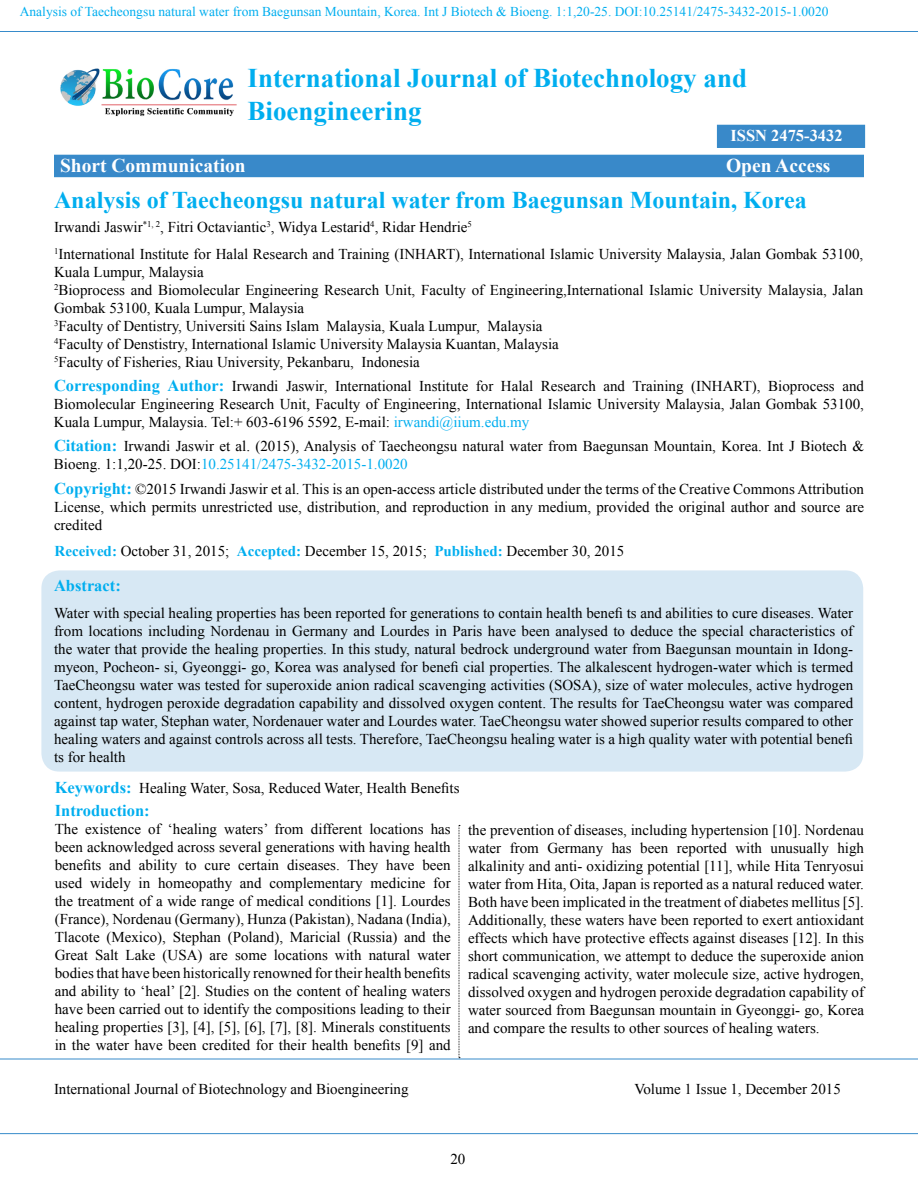
<style>
.page{position:relative;width:918px;height:1188px;background:#fff}
.page>*{position:absolute;margin:0;border:0;box-sizing:border-box;transform-origin:0 0}
.t1{font:700 27px/32.4px "Times New Roman";color:#00aeef}
.t2{font:700 24px "Times New Roman";color:#00aeef}
.t3{font:700 19.5px "Times New Roman";color:#fff}
.t4{font:700 16.5px "Times New Roman";color:#00aeef}
.t5{font:700 16.5px "Times New Roman";color:#fff}
.t6{font:15px/18px "Times New Roman";color:#000;text-align:justify}
.t7{font:13.5px "Times New Roman";color:#00aeef}
.s1{font-weight:700;font-size:16.5px;color:#00aeef}
.s2{color:#00aeef}
.s3{font-weight:700;color:#00aeef}
</style>
<div class="page">
<hr style="left:0;top:31px;width:918px;height:1px;background:#378bca">
<hr style="left:0;top:1059px;width:918px;height:1px;background:#378bca">
<hr style="left:0;top:1133px;width:918px;height:1px;background:#378bca">
<div style="left:54px;top:155px;width:810px;height:22px;background:#3989c9"></div>
<div style="left:41px;top:570px;width:822px;height:202px;background:#d7e8f4;border-radius:18px"></div>
<svg style="left:459px;top:825px;width:1px;height:233px"></svg>
<div style="left:717px;top:125px;width:148px;height:23px;background:#3989c9"></div>
<img style="left:60px;top:68px;width:177px;height:48px">
<p class="t7" style="left:20px;top:3px;width:810px">Analysis of Taecheongsu natural water from Baegunsan Mountain, Korea. Int J Biotech &amp; Bioeng. 1:1,20-25. DOI:10.25141/2475-3432-2015-1.0020</p>
<h1 class="t1" style="left:248px;top:61px;width:501px">International Journal of Biotechnology and<br>Bioengineering</h1>
<p class="t5" style="left:730px;top:124px;width:114px">ISSN 2475-3432</p>
<h3 class="t3" style="left:60px;top:152px;width:187px">Short Communication</h3>
<h3 class="t3" style="left:726px;top:152px;width:106px">Open Access</h3>
<h2 class="t2" style="left:54px;top:183px;width:754px">Analysis of Taecheongsu natural water from Baegunsan Mountain, Korea</h2>
<p class="t6" style="left:54px;top:218px;width:419px">Irwandi Jaswir<sup>*1,</sup> <sup>2</sup>, Fitri Octaviantic<sup>3</sup>, Widya Lestarid<sup>4</sup>, Ridar Hendrie<sup>5</sup></p>
<p class="t6" style="left:54px;top:245px;width:811px;text-align:left"><sup>1</sup>International Institute for Halal Research and Training (INHART), International Islamic University Malaysia, Jalan Gombak 53100, Kuala Lumpur, Malaysia<br><sup>2</sup>Bioprocess and Biomolecular Engineering Research Unit, Faculty of Engineering,International Islamic University Malaysia, Jalan Gombak 53100, Kuala Lumpur, Malaysia<br><sup>3</sup>Faculty of Dentistry, Universiti Sains Islam Malaysia, Kuala Lumpur, Malaysia<br><sup>4</sup>Faculty of Denstistry, International Islamic University Malaysia Kuantan, Malaysia<br><sup>5</sup>Faculty of Fisheries, Riau University, Pekanbaru, Indonesia</p>
<p class="t6" style="left:54px;top:377px;width:812px"><span class="s1">Corresponding Author:</span> Irwandi Jaswir, International Institute for Halal Research and Training (INHART), Bioprocess and Biomolecular Engineering Research Unit, Faculty of Engineering, International Islamic University Malaysia, Jalan Gombak 53100, Kuala Lumpur, Malaysia. Tel:+ 603-6196 5592, E-mail: <span class="s2">irwandi@iium.edu.my</span></p>
<p class="t6" style="left:54px;top:437px;width:812px"><span class="s1">Citation:</span> Irwandi Jaswir et al. (2015), Analysis of Taecheongsu natural water from Baegunsan Mountain, Korea. Int J Biotech &amp;<br>Bioeng. 1:1,20-25. DOI:<span class="s2">10.25141/2475-3432-2015-1.0020</span></p>
<p class="t6" style="left:54px;top:480px;width:812px"><span class="s1">Copyright:</span> ©2015 Irwandi Jaswir et al. This is an open-access article distributed under the terms of the Creative Commons Attribution License, which permits unrestricted use, distribution, and reproduction in any medium, provided the original author and source are credited</p>
<p class="t6" style="left:55px;top:541px;width:571px"><span class="s3">Received:</span> October 31, 2015; <span class="s3">Accepted:</span> December 15, 2015; <span class="s3">Published:</span> December 30, 2015</p>
<p class="t4" style="left:54px;top:574px;width:68px">Abstract:</p>
<p class="t6" style="left:54px;top:604px;width:801px">Water with special healing properties has been reported for generations to contain health benefi ts and abilities to cure diseases. Water from locations including Nordenau in Germany and Lourdes in Paris have been analysed to deduce the special characteristics of the water that provide the healing properties. In this study, natural bedrock underground water from Baegunsan mountain in Idong&shy;myeon, Pocheon- si, Gyeonggi- go, Korea was analysed for benefi cial properties. The alkalescent hydrogen-water which is termed TaeCheongsu water was tested for superoxide anion radical scavenging activities (SOSA), size of water molecules, active hydrogen content, hydrogen peroxide degradation capability and dissolved oxygen content. The results for TaeCheongsu water was compared against tap water, Stephan water, Nordenauer water and Lourdes water. TaeCheongsu water showed superior results compared to other healing waters and against controls across all tests. Therefore, TaeCheongsu healing water is a high quality water with potential benefi ts for health</p>
<p class="t6" style="left:55px;top:779px;width:406px"><span class="s1">Keywords:</span> Healing Water, Sosa, Reduced Water, Health Benefits</p>
<p class="t4" style="left:55px;top:799px;width:97px">Introduction:</p>
<p class="t6" style="left:55px;top:820px;width:398px">The existence of ‘healing waters’ from different locations has been acknowledged across several generations with having health benefits and ability to cure certain diseases. They have been used widely in homeopathy and complementary medicine for the treatment of a wide range of medical conditions [1]. Lourdes (France), Nordenau (Germany), Hunza (Pakistan), Nadana (India), Tlacote (Mexico), Stephan (Poland), Maricial (Russia) and the Great Salt Lake (USA) are some locations with natural water bodies that have been historically renowned for their health benefits and ability to ‘heal’ [2]. Studies on the content of healing waters have been carried out to identify the compositions leading to their healing properties [3], [4], [5], [6], [7], [8]. Minerals constituents in the water have been credited for their health benefits [9] and</p>
<p class="t6" style="left:468px;top:821px;width:398px">the prevention of diseases, including hypertension [10]. Nordenau water from Germany has been reported with unusually high alkalinity and anti- oxidizing potential [11], while Hita Tenryosui water from Hita, Oita, Japan is reported as a natural reduced water.<br>Both have been implicated in the treatment of diabetes mellitus [5].<br>Additionally, these waters have been reported to exert antioxidant effects which have protective effects against diseases [12]. In this short communication, we attempt to deduce the superoxide anion radical scavenging activity, water molecule size, active hydrogen, dissolved oxygen and hydrogen peroxide degradation capability of water sourced from Baegunsan mountain in Gyeonggi- go, Korea and compare the results to other sources of healing waters.</p>
<p class="t6" style="left:54px;top:1080px;width:356px">International Journal of Biotechnology and Bioengineering</p>
<p class="t6" style="left:634px;top:1080px;width:208px">Volume 1 Issue 1, December 2015</p>
<p class="t6" style="left:450px;top:1150px;width:16px">20</p>
</div>
